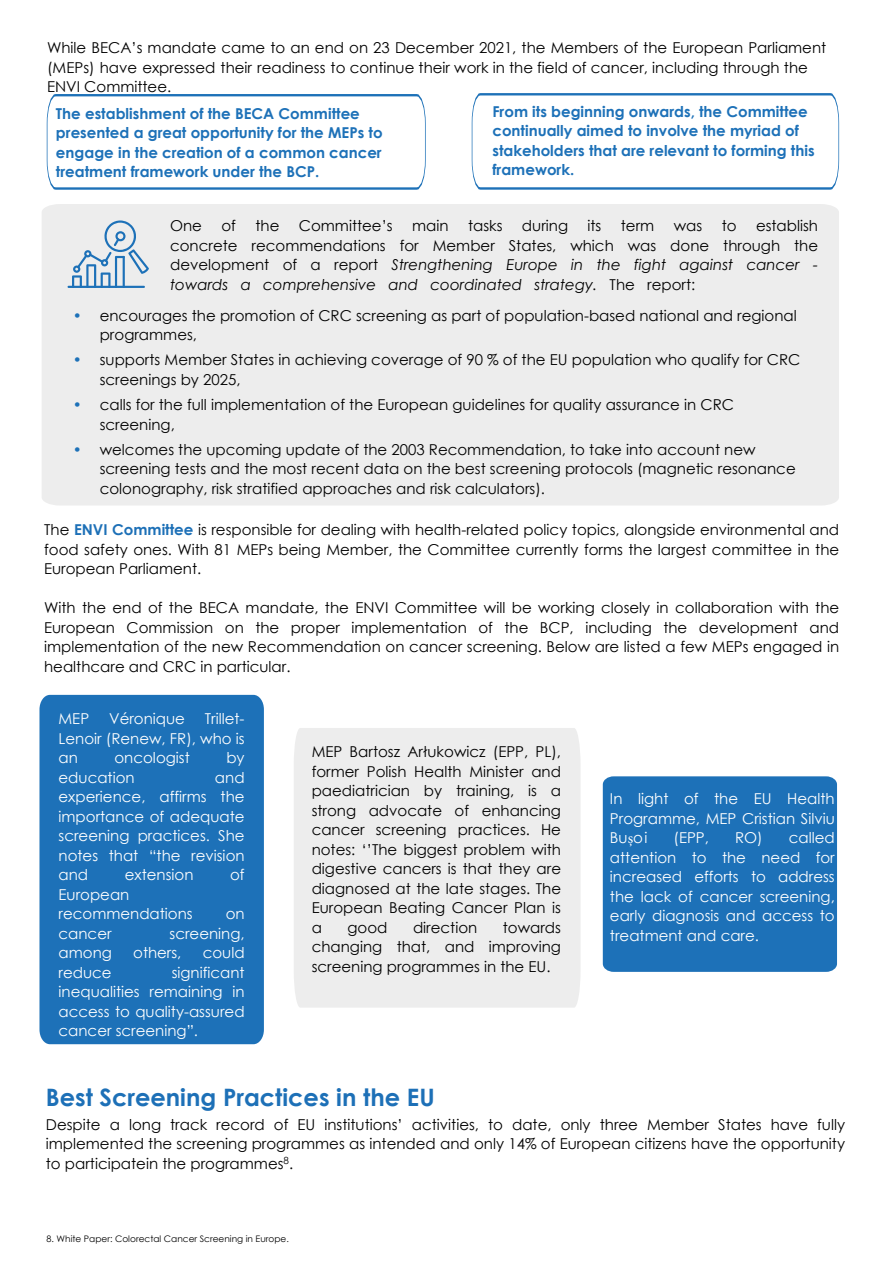
<style>
.page{position:relative;width:893px;height:1263px;background:#fff}
.page>*{position:absolute;margin:0;border:0;box-sizing:border-box;transform-origin:0 0}
.t1{font:700 24px "Century Gothic";color:#1d70b7}
.t2{font:15px/19.5px "Century Gothic";color:#000;text-align:justify}
.t3{font:15px/19.5px "Century Gothic";color:#fff;text-align:justify}
.t4{font:700 15px/19.5px "Century Gothic";color:#1d71b8}
.t5{font:9px "Century Gothic";color:#000}
.s1{font-style:italic}
.s2{color:#1d71b8}
.s3{font-weight:700;color:#1d70b7}
.s4{font-family:"Minion Pro"}
</style>
<div class="page">
<svg style="left:46px;top:94px;width:380px;height:96px"></svg>
<div style="left:42px;top:204px;width:797px;height:301px;background:#ededed"></div>
<svg style="left:72px;top:220px;width:77px;height:68px;background:#c5d5e2"></svg>
<hr style="left:68px;top:286px;width:77px;height:2px;background:#1d71b8">
<svg style="left:471px;top:93px;width:368px;height:97px"></svg>
<div style="left:39px;top:695px;width:225px;height:349px;background:#1d71b8"></div>
<div style="left:603px;top:776px;width:234px;height:196px;background:#1d71b8"></div>
<div style="left:294px;top:728px;width:287px;height:280px;background:#ededed"></div>
<p class="t2" style="left:47px;top:38px;width:781px;text-align:left">While BECA’s mandate came to an end on 23 December 2021, the Members of the European Parliament (MEPs) have expressed their readiness to continue their work in the field of cancer, including through the<br>ENVI Committee.</p>
<p class="t4" style="left:56px;top:103px;width:328px">The establishment of the BECA Committee presented a great opportunity for the MEPs to engage in the creation of a common cancer treatment framework under the BCP.</p>
<p class="t4" style="left:492px;top:101px;width:324px">From its beginning onwards, the Committee continually aimed to involve the myriad of stakeholders that are relevant to forming this framework.</p>
<p class="t2" style="left:170px;top:216px;width:649px;text-indent:586px">establish concrete recommendations for Member States, which was done through the development of a report <span class="s1">Strengthening Europe in the fight against cancer - towards a comprehensive and coordinated strategy.</span> The report:</p>
<p class="t2" style="left:100px;top:305px;width:698px;text-indent:-27px"><span class="s2">•</span> encourages the promotion of CRC screening as part of population-based national and regional programmes,</p>
<p class="t2" style="left:100px;top:350px;width:702px;text-indent:-27px"><span class="s2">•</span> supports Member States in achieving coverage of 90 % of the EU population who qualify for CRC screenings by 2025,</p>
<p class="t2" style="left:100px;top:395px;width:636px;text-indent:-27px"><span class="s2">•</span> calls for the full implementation of the European guidelines for quality assurance in CRC screening,</p>
<p class="t2" style="left:100px;top:439px;width:697px;text-align:left;text-indent:-27px"><span class="s2">•</span> welcomes the upcoming update of the 2003 Recommendation, to take into account new screening tests and the most recent data on the best screening protocols (magnetic resonance colonography, risk stratified approaches and risk calculators).</p>
<p class="t2" style="left:170px;top:216px;width:33px">One</p>
<p class="t2" style="left:221px;top:216px;width:16px">of</p>
<p class="t2" style="left:255px;top:216px;width:25px">the</p>
<p class="t2" style="left:299px;top:216px;width:95px">Committee’s</p>
<p class="t2" style="left:412px;top:216px;width:38px">main</p>
<p class="t2" style="left:468px;top:216px;width:36px">tasks</p>
<p class="t2" style="left:522px;top:216px;width:48px">during</p>
<p class="t2" style="left:588px;top:216px;width:15px">its</p>
<p class="t2" style="left:621px;top:216px;width:35px">term</p>
<p class="t2" style="left:674px;top:216px;width:30px">was</p>
<p class="t2" style="left:722px;top:216px;width:16px">to</p>
<p class="t2" style="left:44px;top:520px;width:797px">The <span class="s3">ENVI Committee</span> is responsible for dealing with health-related policy topics, alongside environmental and food safety ones. With 81 MEPs being Member, the Committee currently forms the largest committee in the European Parliament.</p>
<p class="t2" style="left:44px;top:598px;width:797px">With the end of the BECA mandate, the ENVI Committee will be working closely in collaboration with the European Commission on the proper implementation of the BCP, including the development and implementation of the new Recommendation on cancer screening. Below are listed a few MEPs engaged in healthcare and CRC in particular.</p>
<p class="t3" style="left:59px;top:709px;width:32px">MEP</p>
<p class="t3" style="left:109px;top:709px;width:77px">Véronique</p>
<p class="t3" style="left:59px;top:709px;width:188px;text-indent:146px">Trillet-Lenoir (Renew, FR), who is an</p>
<p class="t2" style="left:312px;top:742px;width:251px">MEP Bartosz Arłukowicz (EPP, PL), former Polish Health Minister and paediatrician by training, is a strong advocate of enhancing cancer screening practices. He notes: ‘’The biggest problem with digestive cancers is that they are diagnosed at the late stages. The European Beating Cancer Plan is a</p>
<p class="t3" style="left:114px;top:748px;width:77px">oncologist</p>
<p class="t3" style="left:226px;top:748px;width:20px">by</p>
<p class="t3" style="left:59px;top:767px;width:78px">education</p>
<p class="t3" style="left:59px;top:767px;width:188px;text-indent:156px">and experience, affirms the importance of adequate screening practices. She notes that “the revision and</p>
<p class="t3" style="left:610px;top:789px;width:226px;line-height:19px">In light of the EU Health Programme, MEP Cristian Silviu Bu<span class="s4">ș</span>oi</p>
<p class="t3" style="left:610px;top:827px;width:226px;text-indent:125px">RO) called attention to the need for increased efforts to address the lack of cancer screening, early diagnosis and access to treatment and care.</p>
<p class="t3" style="left:673px;top:827px;width:37px">(EPP,</p>
<p class="t3" style="left:125px;top:865px;width:70px">extension</p>
<p class="t3" style="left:230px;top:865px;width:16px">of</p>
<p class="t3" style="left:59px;top:884px;width:136px">European recommendations</p>
<p class="t3" style="left:226px;top:904px;width:20px">on</p>
<p class="t2" style="left:347px;top:917px;width:42px">good</p>
<p class="t2" style="left:413px;top:917px;width:66px">direction</p>
<p class="t2" style="left:312px;top:917px;width:251px;text-indent:191px">towards changing that, and improving screening programmes in the EU.</p>
<p class="t3" style="left:59px;top:923px;width:55px">cancer</p>
<p class="t3" style="left:170px;top:923px;width:77px">screening,</p>
<p class="t3" style="left:59px;top:943px;width:55px">among</p>
<p class="t3" style="left:133px;top:943px;width:50px">others,</p>
<p class="t3" style="left:203px;top:943px;width:43px">could</p>
<p class="t3" style="left:59px;top:962px;width:55px">reduce</p>
<p class="t3" style="left:59px;top:962px;width:188px;text-indent:113px">significant inequalities remaining in access to quality-assured cancer screening”.</p>
<h1 class="t1" style="left:46px;top:1079px;width:390px">Best Screening Practices in the EU</h1>
<p class="t2" style="left:46px;top:1114px;width:801px">Despite a long track record of EU institutions’ activities, to date, only three Member States have fully implemented the screening programmes as intended and only 14% of European citizens have the opportunity to participatein the programmes<sup>8</sup>.</p>
<p class="t5" style="left:47px;top:1232px;width:244px">8. White Paper: Colorectal Cancer Screening in Europe.</p>
</div>
